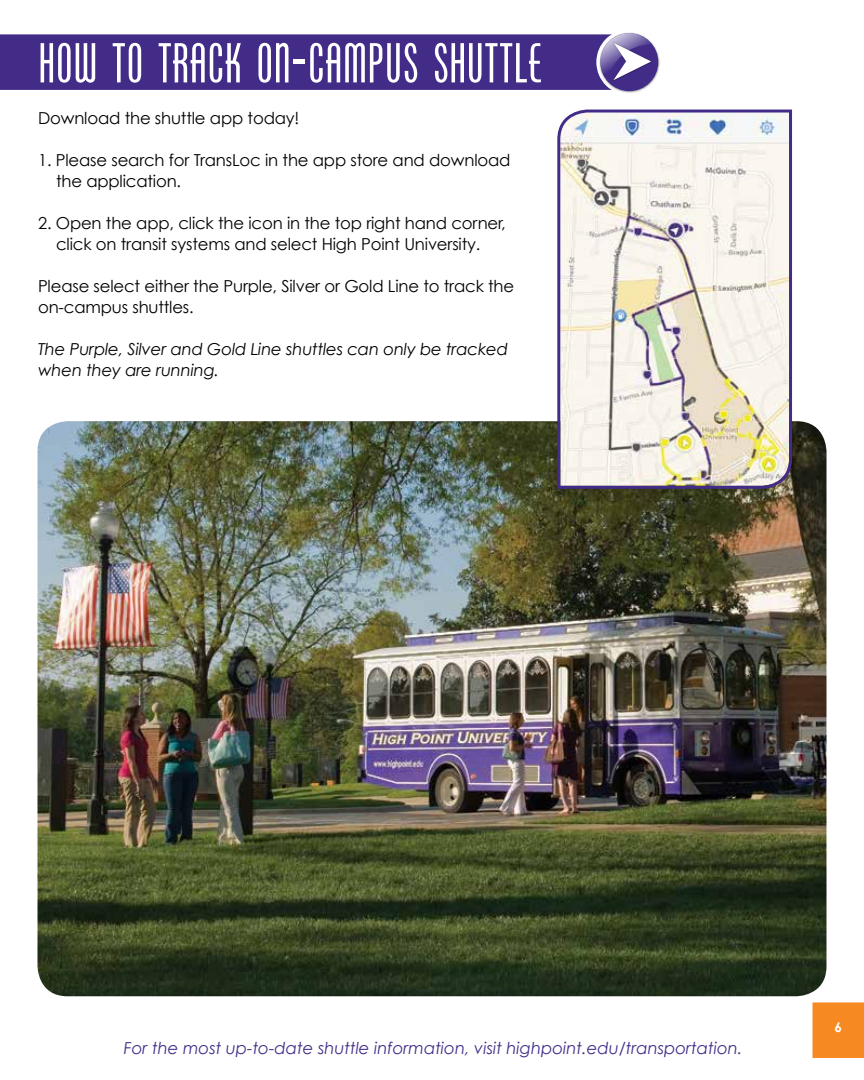
<style>
.page{position:relative;width:864px;height:1080px;background:#fff}
.page>*{position:absolute;margin:0;border:0;box-sizing:border-box;transform-origin:0 0}
.t1{font:52.5px "Cg Phenix American";color:#fff}
.t2{font:16.5px/21px "Century Gothic";letter-spacing:-.01em;color:#000}
.t3{font:italic 16.5px "Century Gothic";color:#422c88}
.t4{font:italic 16.5px/21px "Century Gothic";letter-spacing:-.01em;color:#000}
.t5{font:700 13.5px "Century Gothic";color:#fff}
.s1{font-size:75px}
</style>
<div class="page">
<div style="left:0;top:34px;width:636px;height:56px;background:#422c88"></div>
<svg style="left:596px;top:32px;width:64px;height:61px"></svg>
<img style="left:38px;top:421px;width:788px;height:575px">
<div style="left:813px;top:1002px;width:51px;height:56px;background:#f68921"></div>
<img style="left:556px;top:109px;width:238px;height:381px">
<h1 class="t1" style="left:38px;top:32px;width:506px">HOW TO TRACK ON<span class="s1">-</span>CAMPUS SHUTTLE</h1>
<p class="t2" style="left:38px;top:108px;width:263px">Download the shuttle app today!</p>
<p class="t2" style="left:56px;top:150px;width:456px;text-indent:-18px">1. Please search for TransLoc in the app store and download the application.</p>
<p class="t2" style="left:38px;top:213px;width:469px;text-align:center">2. Open the app, click the icon in the top right hand corner, click on transit systems and select High Point University.</p>
<p class="t2" style="left:38px;top:276px;width:478px">Please select either the Purple, Silver or Gold Line to track the on-campus shuttles.</p>
<p class="t4" style="left:38px;top:339px;width:471px">The Purple, Silver and Gold Line shuttles can only be tracked when they are running.</p>
<p class="t3" style="left:124px;top:1038px;width:620px">For the most up-to-date shuttle information, visit highpoint.edu/transportation.</p>
<p class="t5" style="left:835px;top:1019px;width:9px">6</p>
</div>
